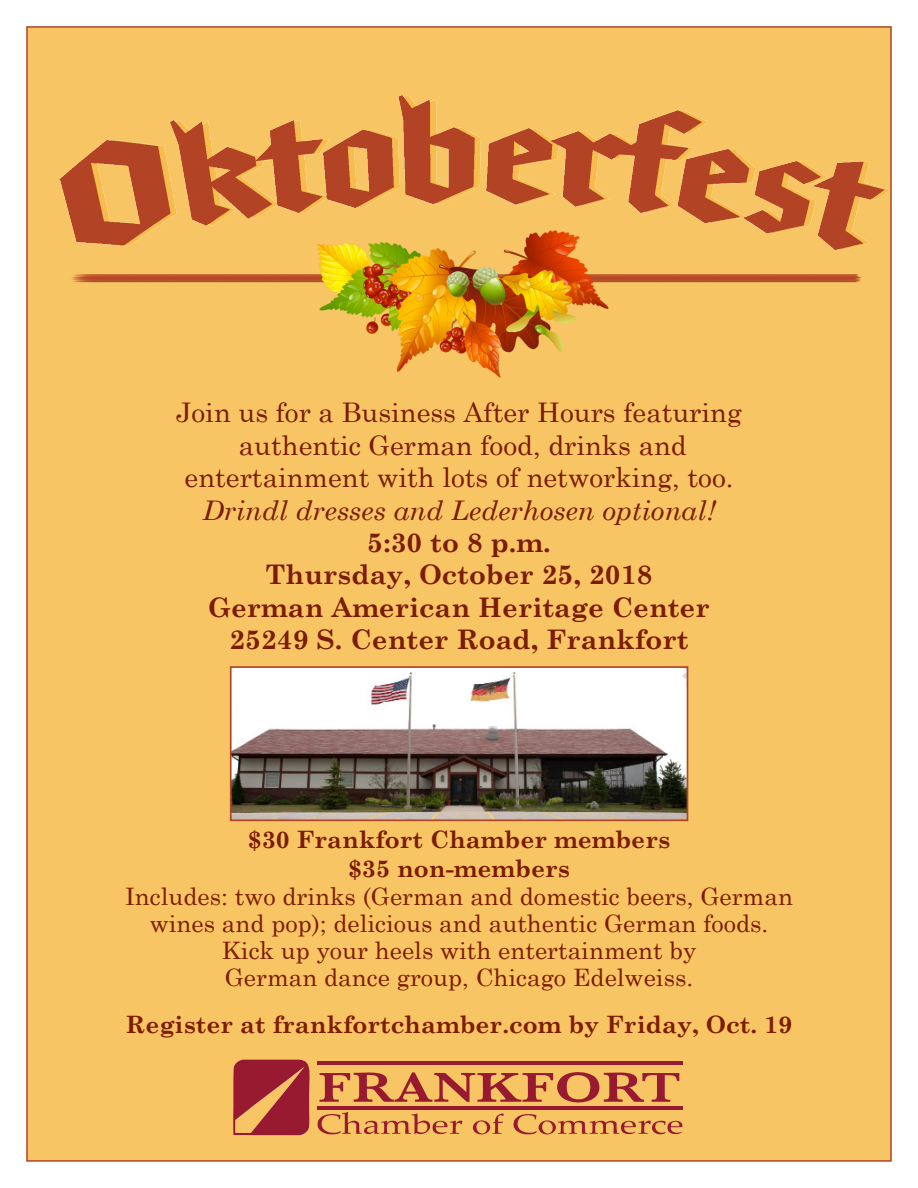
<style>
.page{position:relative;width:918px;height:1188px;background:#fff}
.page>*{position:absolute;margin:0;border:0;box-sizing:border-box;transform-origin:0 0}
.t1{font:27px/32.4px "Century Schoolbook";color:#7c1c04;text-align:center}
.t2{font:italic 27px/32.4px "Century Schoolbook";color:#7c1c04;text-align:center}
.t3{font:700 27px "Century Schoolbook";color:#7c1c04}
.t4{font:24px/27px "Century Schoolbook";color:#7e1c01;text-align:center}
.t5{font:700 24px "Century Schoolbook";color:#7e1c01}
.t6{font:700 24px/28.5px "Century Schoolbook";color:#7c1c04;text-align:center}
.s1{font-weight:700;font-style:normal}
</style>
<div class="page">
<div style="left:26px;top:26px;width:866px;height:1136px;background:#f8c565;border:2px solid #b24325"></div>
<svg style="left:233px;top:1060px;width:77px;height:75px"></svg>
<svg style="left:320px;top:1072px;width:359px;height:31px"></svg>
<hr style="left:318px;top:1106px;width:365px;height:4px;background:#981a31">
<hr style="left:318px;top:1061px;width:365px;height:4px;background:#981a31">
<svg style="left:317px;top:1112px;width:145px;height:23px"></svg>
<svg style="left:473px;top:1113px;width:31px;height:22px"></svg>
<svg style="left:513px;top:1114px;width:170px;height:21px"></svg>
<img style="left:26px;top:26px;width:866px;height:334px">
<img style="left:306px;top:216px;width:306px;height:162px">
<img style="left:233px;top:669px;width:452px;height:149px">
<div style="left:230px;top:666px;width:458px;height:155px;border:2px solid #b24325"></div>
<p class="t1" style="left:176px;top:394px;width:567px">Join us for a Business After Hours featuring authentic German food, drinks and entertainment with lots of networking, too.</p>
<p class="t2" style="left:202px;top:492px;width:515px">Drindl dresses and Lederhosen optional!<br><span class="s1">5:30 to 8 p.m.<br>Thursday, October 25, 2018</span></p>
<p class="t3" style="left:208px;top:586px;width:503px">German American Heritage Center</p>
<p class="t3" style="left:229px;top:618px;width:461px">25249 S. Center Road, Frankfort</p>
<p class="t6" style="left:248px;top:824px;width:424px">$30 Frankfort Chamber members $35 non-members</p>
<p class="t4" style="left:125px;top:881px;width:669px">Includes: two drinks (German and domestic beers, German wines and pop); delicious and authentic German foods.<br>Kick up your heels with entertainment by<br>German dance group, Chicago Edelweiss.</p>
<p class="t5" style="left:126px;top:1006px;width:668px">Register at frankfortchamber.com by Friday, Oct. 19</p>
</div>
